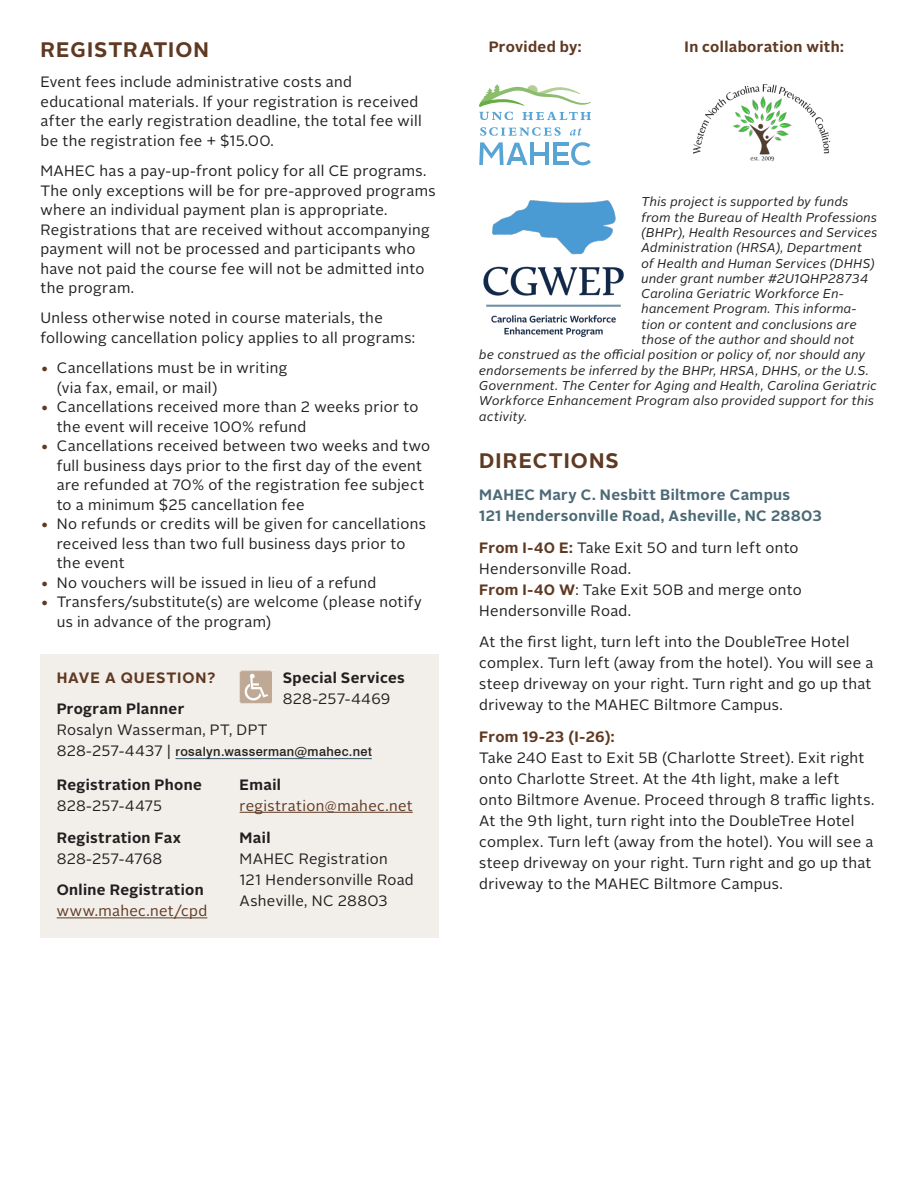
<style>
.page{position:relative;width:918px;height:1188px;background:#fff}
.page>*{position:absolute;margin:0;border:0;box-sizing:border-box;transform-origin:0 0}
.Heading{font:700 21px "Alright Sans";letter-spacing:.055em;color:#5f3921}
.Paragraph{font:15px/19.5px "Alright Sans";letter-spacing:.02em;color:#231f20}
.Paragraph-2{font:700 15px/21px "Alright Sans";letter-spacing:.025em;color:#231f20}
.Paragraph-3{font:700 15px/21px "Alright Sans";letter-spacing:.025em;color:#4c6a76}
.Paragraph-4{font:700 15px "Alright Sans";letter-spacing:.025em;color:#5f3921}
.Paragraph-5{font:15px/21px "Alright Sans";letter-spacing:.02em;color:#5f3921}
.Subheading{font:700 15px "Alright Sans";letter-spacing:.055em;color:#5f3921}
.t1{font:italic 12.75px "Alright Sans";letter-spacing:.025em;color:#231f20}
.Paragraph-6{font:500 12.75px "Swiss 721 BT";letter-spacing:.03em;color:#231f20}
.s1{font-weight:700;color:#5f3921}
.s2{font-weight:400}
.s3{font-weight:700}
.s4{font-family:"Alright Sans";font-weight:400;font-size:15px}
.s5{font-weight:400;color:#5f3921}
.s6{font-weight:700;color:#231f20}
</style>
<div class="page">
<hr style="left:530px;top:143px;width:4px;height:22px;background:#58a5d5">
<svg style="left:534px;top:152px;width:11px;height:3px"></svg>
<hr style="left:545px;top:143px;width:4px;height:22px;background:#58a5d5">
<hr style="left:553px;top:143px;width:16px;height:3px;background:#58a5d5">
<hr style="left:553px;top:143px;width:4px;height:22px;background:#58a5d5">
<hr style="left:553px;top:162px;width:16px;height:3px;background:#58a5d5">
<hr style="left:553px;top:152px;width:14px;height:3px;background:#58a5d5">
<svg style="left:479px;top:143px;width:48px;height:22px"></svg>
<svg style="left:571px;top:142px;width:20px;height:23px"></svg>
<svg style="left:480px;top:127px;width:81px;height:9px"></svg>
<svg style="left:570px;top:128px;width:12px;height:8px"></svg>
<svg style="left:479px;top:84px;width:112px;height:36px"></svg>
<img style="left:693px;top:84px;width:138px;height:78px">
<div style="left:40px;top:654px;width:399px;height:284px;background:#f2eeea"></div>
<hr style="left:175px;top:758px;width:197px;height:1px;background:#4c6a76">
<hr style="left:57px;top:917px;width:150px;height:1px;background:#5f3921">
<hr style="left:240px;top:812px;width:173px;height:1px;background:#5f3921">
<img style="left:240px;top:671px;width:32px;height:32px">
<img style="left:483px;top:200px;width:141px;height:137px">
<p class="Heading" style="left:40px;top:35px;width:170px">REGISTRATION</p>
<p class="Paragraph" style="left:40px;top:73px;width:383px">Event fees include administrative costs and educational materials. If your registration is received after the early registration deadline, the total fee will be the registration fee + $15.00.</p>
<p class="Paragraph" style="left:40px;top:161px;width:396px">MAHEC has a pay-up-front policy for all CE programs.<br>The only exceptions will be for pre-approved programs where an individual payment plan is appropriate.<br>Registrations that are received without accompanying payment will not be processed and participants who have not paid the course fee will not be admitted into the program.</p>
<p class="Paragraph" style="left:40px;top:309px;width:376px">Unless otherwise noted in course materials, the following cancellation policy applies to all programs:</p>
<p class="Paragraph" style="left:57px;top:359px;width:232px;text-indent:-16px"><span class="s1">•</span> Cancellations must be in writing (via fax, email, or mail)</p>
<p class="Paragraph" style="left:57px;top:398px;width:363px;text-indent:-16px"><span class="s1">•</span> Cancellations received more than 2 weeks prior to the event will receive 100% refund</p>
<p class="Paragraph" style="left:57px;top:437px;width:375px;text-indent:-16px"><span class="s1">•</span> Cancellations received between two weeks and two full business days prior to the first day of the event are refunded at 70% of the registration fee subject to a minimum $25 cancellation fee</p>
<p class="Paragraph" style="left:57px;top:515px;width:371px;text-indent:-16px"><span class="s1">•</span> No refunds or credits will be given for cancellations received less than two full business days prior to the event</p>
<p class="Paragraph" style="left:40px;top:573px;width:337px"><span class="s1">•</span> No vouchers will be issued in lieu of a refund</p>
<p class="Paragraph" style="left:57px;top:593px;width:367px;text-indent:-16px"><span class="s1">•</span> Transfers/substitute(s) are welcome (please notify us in advance of the program)</p>
<p class="Paragraph-2" style="left:283px;top:667px;width:124px">Special Services<br><span class="s2">828-257-4469</span></p>
<p class="Subheading" style="left:57px;top:667px;width:160px">HAVE A QUESTION?</p>
<p class="Paragraph" style="left:57px;top:699px;width:212px;line-height:21px"><span class="s3">Program Planner<br></span>Rosalyn Wasserman, PT, DPT</p>
<p class="Paragraph-6" style="left:57px;top:744px;width:317px"><span class="s4">828-257-4437 |</span> rosalyn.wasserman@mahec.net</p>
<p class="Paragraph-2" style="left:57px;top:774px;width:147px">Registration Phone<br><span class="s2">828-257-4475</span></p>
<p class="Paragraph-2" style="left:57px;top:827px;width:126px">Registration Fax<br><span class="s2">828-257-4768</span></p>
<p class="Paragraph-2" style="left:57px;top:880px;width:152px">Online Registration <span class="s5">www.mahec.net/cpd</span></p>
<p class="Paragraph-5" style="left:240px;top:774px;width:175px"><span class="s6">Email </span>registration@mahec.net</p>
<p class="Paragraph" style="left:240px;top:827px;width:176px;line-height:21px"><span class="s3">Mail<br></span>MAHEC Registration<br>121 Hendersonville Road<br>Asheville, NC 28803</p>
<p class="Paragraph-4" style="left:489px;top:37px;width:94px">Provided by:</p>
<p class="Paragraph-4" style="left:685px;top:37px;width:161px">In collaboration with:</p>
<p class="t1" style="left:641px;top:193px;width:209px">This project is supported by funds</p>
<p class="t1" style="left:641px;top:209px;width:237px">from the Bureau of Health Professions</p>
<p class="t1" style="left:641px;top:224px;width:238px">(BHPr), Health Resources and Services</p>
<p class="t1" style="left:641px;top:239px;width:222px">Administration (HRSA), Department</p>
<p class="t1" style="left:641px;top:254px;width:235px">of Health and Human Services (DHHS)</p>
<p class="t1" style="left:641px;top:270px;width:228px">under grant number #2U1QHP28734</p>
<p class="t1" style="left:641px;top:285px;width:204px">Carolina Geriatric Workforce En-</p>
<p class="t1" style="left:641px;top:300px;width:217px">hancement Program. This informa-</p>
<p class="t1" style="left:641px;top:316px;width:217px">tion or content and conclusions are</p>
<p class="t1" style="left:641px;top:331px;width:215px">those of the author and should not</p>
<p class="t1" style="left:479px;top:346px;width:388px">be construed as the official position or policy of, nor should any</p>
<p class="t1" style="left:479px;top:362px;width:391px">endorsements be inferred by the BHPr, HRSA, DHHS, or the U.S.</p>
<p class="t1" style="left:479px;top:377px;width:399px">Government. The Center for Aging and Health, Carolina Geriatric</p>
<p class="t1" style="left:479px;top:392px;width:396px">Workforce Enhancement Program also provided support for this</p>
<p class="t1" style="left:479px;top:407px;width:49px">activity.</p>
<p class="Heading" style="left:479px;top:446px;width:141px">DIRECTIONS</p>
<p class="Paragraph-3" style="left:479px;top:484px;width:344px">MAHEC Mary C. Nesbitt Biltmore Campus<br>121 Hendersonville Road, Asheville, NC 28803</p>
<p class="Paragraph" style="left:479px;top:537px;width:324px;line-height:21px"><span class="s1">From I-40 E:</span> Take Exit 50 and turn left onto<br>Hendersonville Road.<br><span class="s1">From I-40 W</span>: Take Exit 50B and merge onto<br>Hendersonville Road.</p>
<p class="Paragraph" style="left:479px;top:632px;width:396px;line-height:21px">At the first light, turn left into the DoubleTree Hotel complex. Turn left (away from the hotel). You will see a steep driveway on your right. Turn right and go up that driveway to the MAHEC Biltmore Campus.</p>
<p class="Paragraph" style="left:479px;top:727px;width:397px;line-height:21px"><span class="s1">From 19-23 (I-26):<br></span>Take 240 East to Exit 5B (Charlotte Street). Exit right onto Charlotte Street. At the 4th light, make a left onto Biltmore Avenue. Proceed through 8 traffic lights.<br>At the 9th light, turn right into the DoubleTree Hotel complex. Turn left (away from the hotel). You will see a steep driveway on your right. Turn right and go up that driveway to the MAHEC Biltmore Campus.</p>
</div>
